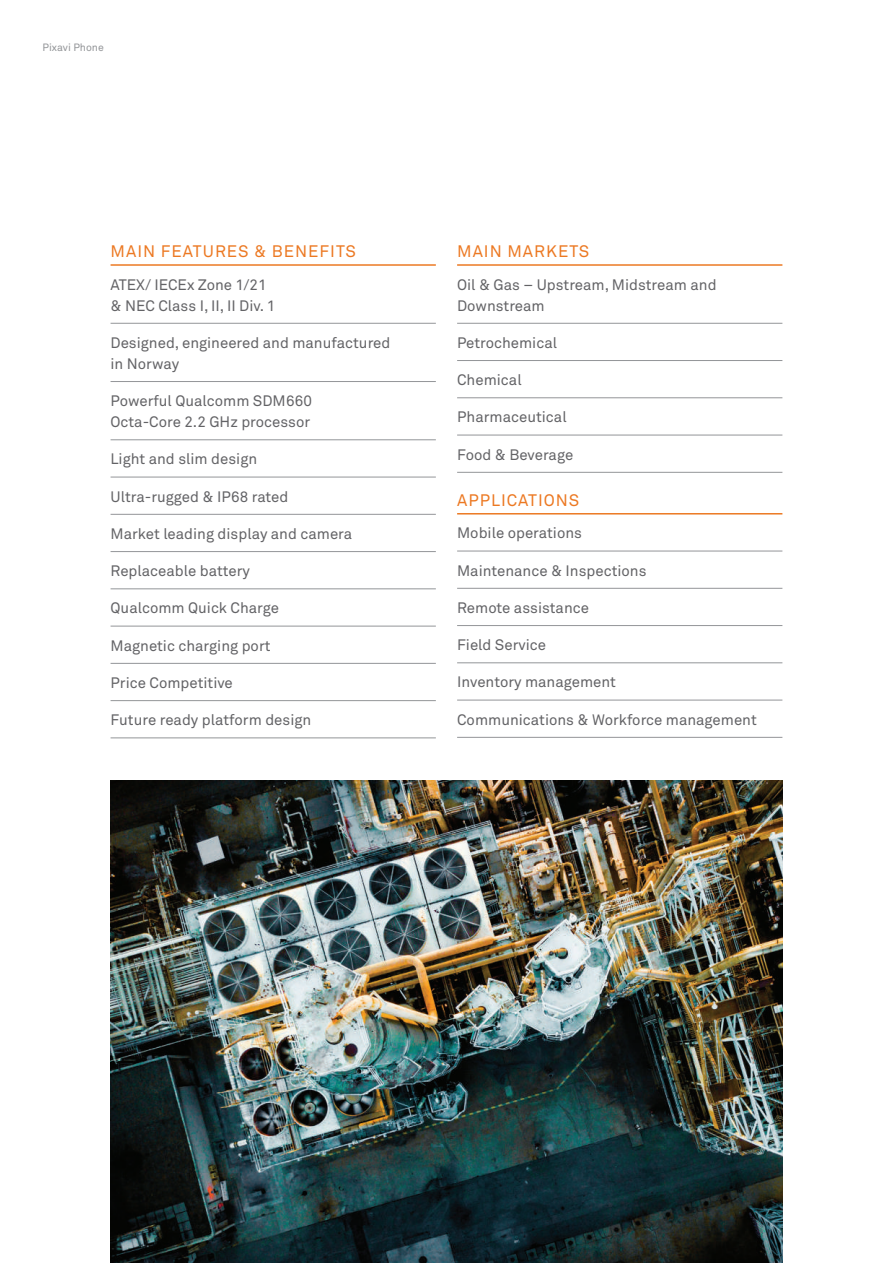
<style>
.page{position:relative;width:893px;height:1263px;background:#fff}
.page>*{position:absolute;margin:0;border:0;box-sizing:border-box;transform-origin:0 0}
.t1{font:16.5px "Akkurat Pro";letter-spacing:.06em;color:#ec7923}
.t2{font:15px/21px "Akkurat Pro";color:#636366}
.t3{font:10.5px "Akkurat Pro";color:#939598}
</style>
<div class="page">
<hr style="left:0;top:0;width:1px;height:1263px;background:#231f20">
<hr style="left:111px;top:323px;width:325px;height:1px;background:#939598">
<hr style="left:111px;top:381px;width:325px;height:1px;background:#939598">
<hr style="left:111px;top:439px;width:325px;height:1px;background:#939598">
<hr style="left:111px;top:477px;width:325px;height:1px;background:#939598">
<hr style="left:111px;top:514px;width:325px;height:1px;background:#939598">
<hr style="left:111px;top:551px;width:325px;height:1px;background:#939598">
<hr style="left:111px;top:588px;width:325px;height:1px;background:#939598">
<hr style="left:111px;top:626px;width:325px;height:1px;background:#939598">
<hr style="left:111px;top:663px;width:325px;height:1px;background:#939598">
<hr style="left:111px;top:700px;width:325px;height:1px;background:#939598">
<hr style="left:111px;top:737px;width:325px;height:1px;background:#939598">
<hr style="left:111px;top:264px;width:325px;height:2px;background:#ec7923">
<img style="left:111px;top:781px;width:671px;height:482px">
<hr style="left:457px;top:551px;width:325px;height:1px;background:#939598">
<hr style="left:457px;top:588px;width:325px;height:1px;background:#939598">
<hr style="left:457px;top:625px;width:325px;height:1px;background:#939598">
<hr style="left:457px;top:662px;width:325px;height:1px;background:#939598">
<hr style="left:457px;top:700px;width:325px;height:1px;background:#939598">
<hr style="left:457px;top:737px;width:325px;height:1px;background:#939598">
<hr style="left:457px;top:513px;width:325px;height:1px;background:#ec7923">
<hr style="left:457px;top:323px;width:325px;height:1px;background:#939598">
<hr style="left:457px;top:360px;width:325px;height:1px;background:#939598">
<hr style="left:457px;top:397px;width:325px;height:1px;background:#939598">
<hr style="left:457px;top:435px;width:325px;height:1px;background:#939598">
<hr style="left:457px;top:472px;width:325px;height:1px;background:#939598">
<hr style="left:457px;top:264px;width:325px;height:2px;background:#ec7923">
<p class="t3" style="left:43px;top:41px;width:63px">Pixavi Phone</p>
<p class="t1" style="left:111px;top:242px;width:247px">MAIN FEATURES &amp; BENEFITS</p>
<p class="t2" style="left:111px;top:274px;width:166px">ATEX/ IECEx Zone 1/21 &amp; NEC Class I, II, II Div. 1</p>
<p class="t2" style="left:111px;top:332px;width:281px">Designed, engineered and manufactured in Norway</p>
<p class="t2" style="left:111px;top:390px;width:203px">Powerful Qualcomm SDM660<br>Octa-Core 2.2 GHz processor</p>
<p class="t2" style="left:111px;top:449px;width:148px">Light and slim design</p>
<p class="t2" style="left:111px;top:486px;width:179px">Ultra-rugged &amp; IP68 rated</p>
<p class="t2" style="left:111px;top:523px;width:243px">Market leading display and camera</p>
<p class="t2" style="left:111px;top:560px;width:141px">Replaceable battery</p>
<p class="t2" style="left:111px;top:598px;width:170px">Qualcomm Quick Charge</p>
<p class="t2" style="left:111px;top:635px;width:162px">Magnetic charging port</p>
<p class="t2" style="left:111px;top:672px;width:124px">Price Competitive</p>
<p class="t2" style="left:111px;top:709px;width:202px">Future ready platform design</p>
<p class="t1" style="left:457px;top:242px;width:134px">MAIN MARKETS</p>
<p class="t2" style="left:457px;top:274px;width:261px">Oil &amp; Gas – Upstream, Midstream and<br>Downstream</p>
<p class="t2" style="left:457px;top:332px;width:101px">Petrochemical</p>
<p class="t2" style="left:457px;top:369px;width:66px">Chemical</p>
<p class="t2" style="left:457px;top:407px;width:111px">Pharmaceutical</p>
<p class="t2" style="left:457px;top:444px;width:118px">Food &amp; Beverage</p>
<p class="t1" style="left:457px;top:490px;width:124px">APPLICATIONS</p>
<p class="t2" style="left:457px;top:523px;width:126px">Mobile operations</p>
<p class="t2" style="left:457px;top:560px;width:191px">Maintenance &amp; Inspections</p>
<p class="t2" style="left:457px;top:597px;width:133px">Remote assistance</p>
<p class="t2" style="left:457px;top:634px;width:91px">Field Service</p>
<p class="t2" style="left:457px;top:672px;width:160px">Inventory management</p>
<p class="t2" style="left:457px;top:709px;width:301px">Communications &amp; Workforce management</p>
</div>
